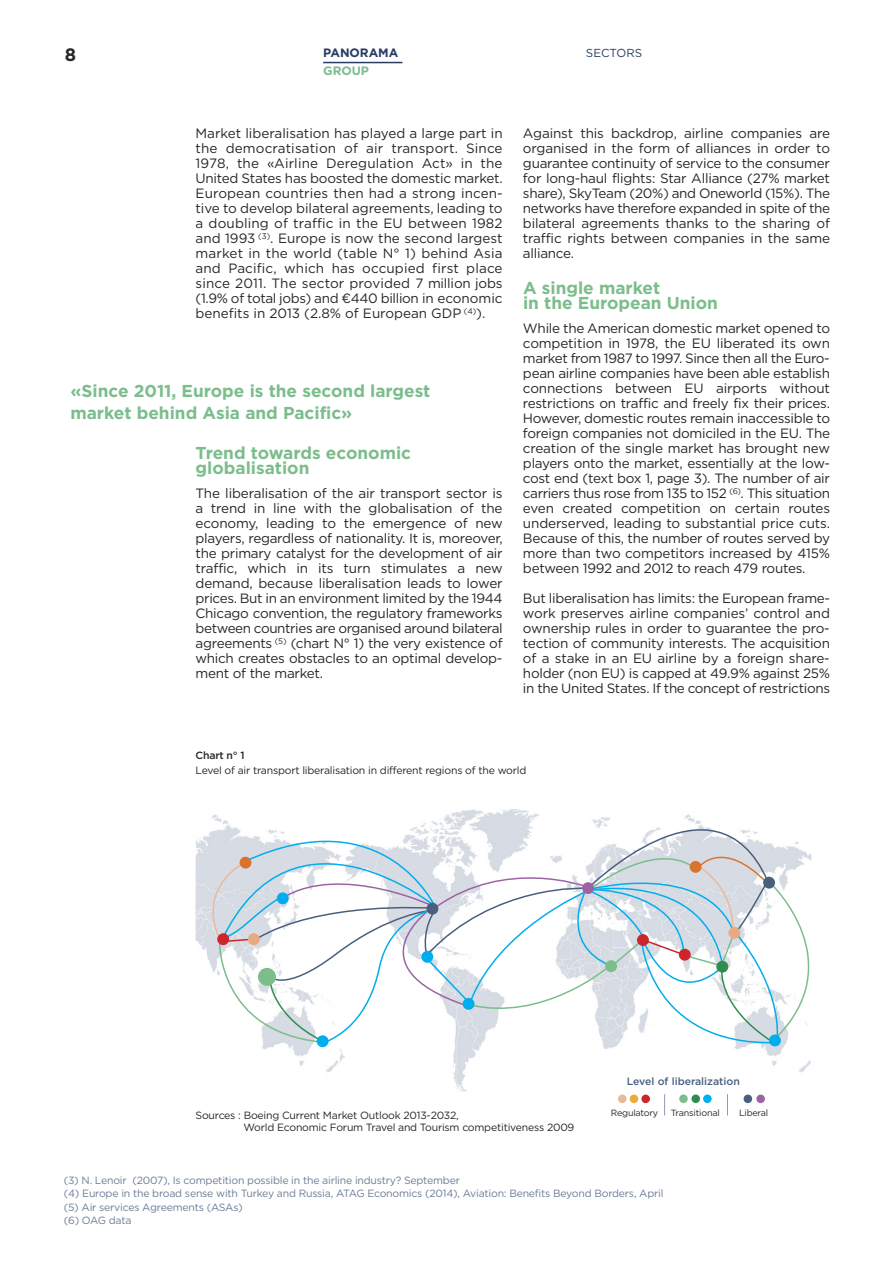
<style>
.page{position:relative;width:893px;height:1263px;background:#fff}
.page>*{position:absolute;margin:0;border:0;box-sizing:border-box;transform-origin:0 0}
.t1{font:700 18px "Gotham";color:#272627}
.t2{font:700 17.25px/15px "Gotham";color:#7cbd8c}
.t3{font:13.5px/15px "Gotham";letter-spacing:-.02em;color:#272627;text-align:justify}
.t4{font:700 12.15px "Gotham";color:#283c63}
.t5{font:700 12.15px "Gotham";color:#7cbd8c}
.t6{font:11.55px "Gotham";color:#283c63}
.t7{font:10.5px/13.5px "Gotham";letter-spacing:-.02em;color:#6b7c97}
.t8{font:10.5px/12.6px "Gotham";letter-spacing:-.02em;color:#272627}
.t9{font:500 10.5px "Gotham";color:#485f7e}
.t10{font:500 10.5px "Gotham";letter-spacing:-.02em;color:#272627}
.t11{font:9px "Gotham";letter-spacing:-.02em;color:#272627}
</style>
<div class="page">
<hr style="left:323px;top:62px;width:79px;height:1px;background:#283c63">
<img style="left:453px;top:1046px;width:358px;height:46px">
<img style="left:195px;top:842px;width:147px;height:230px">
<div style="left:630px;top:1094px;width:8px;height:9px;background:#e9ae35;border-radius:50%"></div>
<div style="left:641px;top:1094px;width:9px;height:9px;background:#cc262b;border-radius:50%"></div>
<div style="left:703px;top:1094px;width:9px;height:9px;background:#00aded;border-radius:50%"></div>
<div style="left:744px;top:1094px;width:8px;height:9px;background:#485f7e;border-radius:50%"></div>
<div style="left:756px;top:1094px;width:9px;height:9px;background:#9d63a5;border-radius:50%"></div>
<div style="left:679px;top:1094px;width:9px;height:9px;background:#7cbd8c;border-radius:50%"></div>
<div style="left:691px;top:1094px;width:9px;height:9px;background:#2f8d4d;border-radius:50%"></div>
<div style="left:618px;top:1094px;width:8px;height:9px;background:#ecb996;border-radius:50%"></div>
<svg style="left:664px;top:1094px;width:1px;height:21px"></svg>
<svg style="left:727px;top:1094px;width:1px;height:21px"></svg>
<svg style="left:196px;top:809px;width:616px;height:237px"></svg>
<div style="left:728px;top:927px;width:12px;height:12px;background:#e8ab81;border-radius:50%"></div>
<div style="left:248px;top:933px;width:12px;height:12px;background:#e8ab81;border-radius:50%"></div>
<div style="left:716px;top:961px;width:12px;height:12px;background:#2f8d4d;border-radius:50%"></div>
<div style="left:605px;top:960px;width:12px;height:12px;background:#7cbd8c;border-radius:50%"></div>
<div style="left:582px;top:882px;width:12px;height:12px;background:#9d63a5;border-radius:50%"></div>
<div style="left:679px;top:949px;width:12px;height:12px;background:#cc262b;border-radius:50%"></div>
<div style="left:769px;top:1034px;width:12px;height:12px;background:#00aded;border-radius:50%"></div>
<div style="left:463px;top:998px;width:11px;height:12px;background:#00aded;border-radius:50%"></div>
<div style="left:317px;top:1035px;width:11px;height:12px;background:#00aded;border-radius:50%"></div>
<div style="left:421px;top:951px;width:12px;height:12px;background:#00aded;border-radius:50%"></div>
<div style="left:277px;top:892px;width:12px;height:12px;background:#00aded;border-radius:50%"></div>
<div style="left:637px;top:934px;width:12px;height:12px;background:#cc262b;border-radius:50%"></div>
<div style="left:217px;top:933px;width:12px;height:12px;background:#cc262b;border-radius:50%"></div>
<div style="left:426px;top:903px;width:12px;height:11px;background:#485f7e;border-radius:50%"></div>
<div style="left:240px;top:857px;width:11px;height:11px;background:#d9742d;border-radius:50%"></div>
<h1 class="t1" style="left:65px;top:44px;width:13px">8</h1>
<p class="t4" style="left:323px;top:46px;width:77px">PANORAMA</p>
<p class="t6" style="left:586px;top:47px;width:58px">SECTORS</p>
<p class="t5" style="left:323px;top:64px;width:47px">GROUP</p>
<p class="t3" style="left:196px;top:126px;width:309px">Market liberalisation has played a large part in the democratisation of air transport. Since 1978, the «Airline Deregulation Act» in the United States has boosted the domestic market.<br>European countries then had a strong incen&shy;tive to develop bilateral agreements, leading to a doubling of traffic in the EU between 1982 and 1993 <sup>(3)</sup>. Europe is now the second largest market in the world (table N° 1) behind Asia and Pacific, which has occupied first place since 2011. The sector provided 7 million jobs (1.9% of total jobs) and ¤440 billion in economic benefits in 2013 (2.8% of European GDP <sup>(4)</sup>).</p>
<p class="t2" style="left:70px;top:379px;width:362px;line-height:22.5px">«Since 2011, Europe is the second largest market behind Asia and Pacific»</p>
<p class="t2" style="left:196px;top:446px;width:217px">Trend towards economic globalisation</p>
<p class="t3" style="left:196px;top:486px;width:309px">The liberalisation of the air transport sector is a trend in line with the globalisation of the economy, leading to the emergence of new players, regardless of nationality. It is, moreover, the primary catalyst for the development of air traffic, which in its turn stimulates a new demand, because liberalisation leads to lower prices. But in an environment limited by the 1944<br>Chicago convention, the regulatory frameworks between countries are organised around bilateral agreements <sup>(5)</sup> (chart N° 1) the very existence of which creates obstacles to an optimal develop&shy;ment of the market.</p>
<p class="t3" style="left:523px;top:126px;width:309px">Against this backdrop, airline companies are organised in the form of alliances in order to guarantee continuity of service to the consumer for long-haul flights: Star Alliance (27% market share), SkyTeam (20%) and Oneworld (15%). The networks have therefore expanded in spite of the bilateral agreements thanks to the sharing of traffic rights between companies in the same alliance.</p>
<p class="t2" style="left:523px;top:281px;width:196px">A single market<br>in the European Union</p>
<p class="t3" style="left:523px;top:321px;width:309px">While the American domestic market opened to competition in 1978, the EU liberated its own market from 1987 to 1997. Since then all the Euro&shy;pean airline companies have been able establish connections between EU airports without restrictions on traffic and freely fix their prices.<br>However, domestic routes remain inaccessible to foreign companies not domiciled in the EU. The creation of the single market has brought new players onto the market, essentially at the low&shy;cost end (text box 1, page 3). The number of air carriers thus rose from 135 to 152 <sup>(6)</sup>. This situation even created competition on certain routes underserved, leading to substantial price cuts.<br>Because of this, the number of routes served by more than two competitors increased by 415% between 1992 and 2012 to reach 479 routes.</p>
<p class="t3" style="left:523px;top:591px;width:309px">But liberalisation has limits: the European frame&shy;work preserves airline companies’ control and ownership rules in order to guarantee the pro&shy;tection of community interests. The acquisition of a stake in an EU airline by a foreign share&shy;holder (non EU) is capped at 49.9% against 25% in the United States. If the concept of restrictions</p>
<p class="t10" style="left:196px;top:749px;width:51px">Chart n° 1</p>
<p class="t8" style="left:196px;top:764px;width:332px">Level of air transport liberalisation in different regions of the world</p>
<p class="t8" style="left:244px;top:1109px;width:332px;text-indent:-48px">Sources : Boeing Current Market Outlook 2013-2032,<br>World Economic Forum Travel and Tourism competitiveness 2009</p>
<p class="t9" style="left:627px;top:1075px;width:115px">Level of liberalization</p>
<p class="t11" style="left:611px;top:1107px;width:49px">Regulatory</p>
<p class="t11" style="left:671px;top:1107px;width:50px">Transitional</p>
<p class="t11" style="left:739px;top:1107px;width:31px">Liberal</p>
<p class="t7" style="left:64px;top:1173px;width:601px">(3) N. Lenoir (2007), Is competition possible in the airline industry? September<br>(4) Europe in the broad sense with Turkey and Russia, ATAG Economics (2014), Aviation: Benefits Beyond Borders, April (5) Air services Agreements (ASAs)<br>(6) OAG data</p>
</div>
